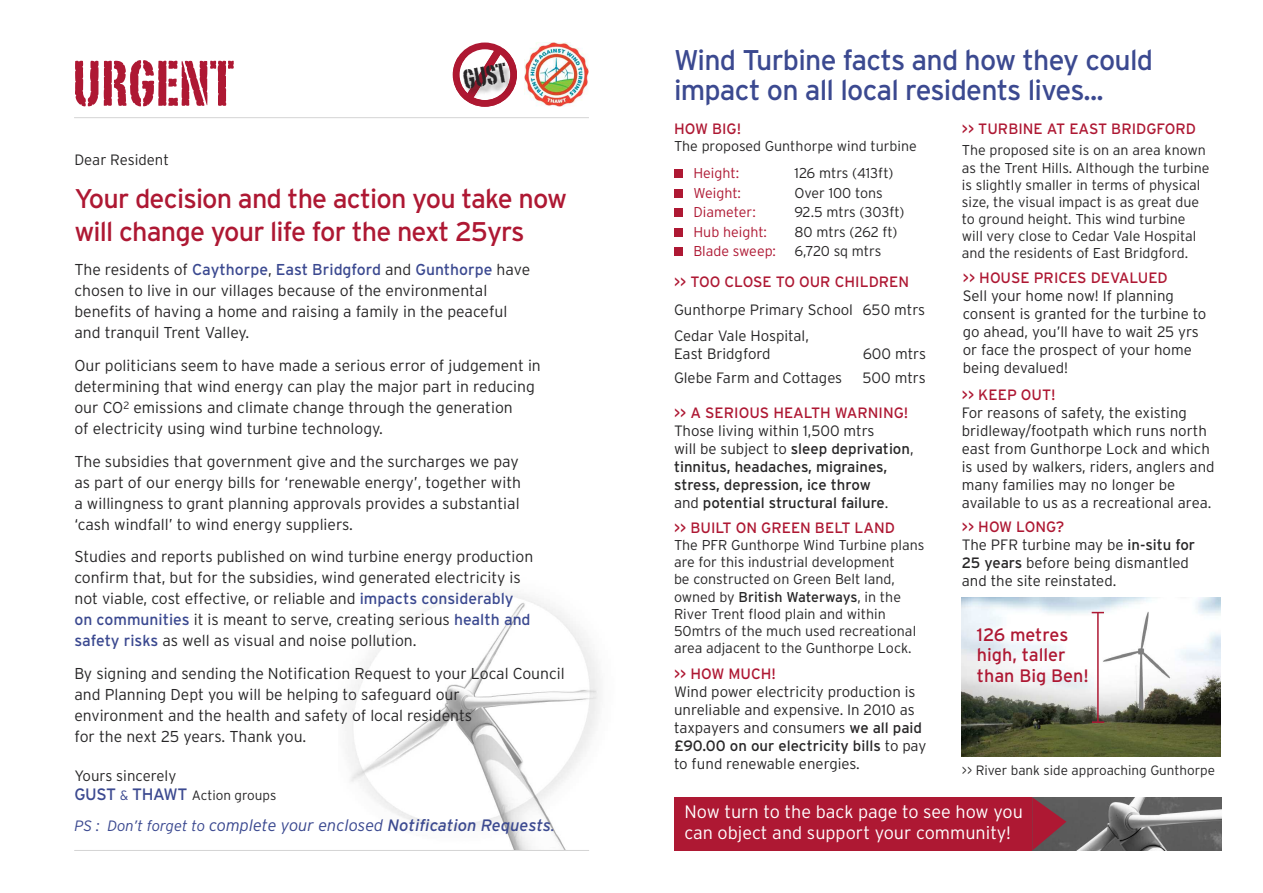
<style>
.page{position:relative;width:1263px;height:893px;background:#fff}
.page>*{position:absolute;margin:0;border:0;box-sizing:border-box;transform-origin:0 0}
.t1{font:63px "Portago ITCTT";color:#ae1833}
.t2{font:28.5px "Interstate";letter-spacing:-.025em;color:#3b4990}
.t3{font:27px/32.4px "Interstate";letter-spacing:-.03em;color:#ae1833}
.t4{font:26.4px "Portago ITCTT";color:#272627}
.t5{font:300 18px/21.6px "Interstate";color:#fff}
.t6{font:18px/20.5px "Interstate";color:#ae1833}
.t7{font:italic 300 16.5px "Interstate";color:#3b4990}
.t8{font:300 15.75px/21px "Interstate";color:#272627}
.t9{font:300 15px/18px "Interstate";color:#272627}
.t10{font:15px/18px "Interstate";color:#272627}
.t11{font:15px "Interstate";color:#ae1833}
.t12{font:300 14.25px/17.1px "Interstate";color:#272627}
.t13{font:300 14.25px "Interstate";color:#ae1833}
.t14{font:300 13.5px "Interstate";color:#272627}
.s1{font-weight:400;color:#3b4990}
.s2{font-weight:400;font-size:16.5px;color:#3b4990}
.s3{color:#3b4990}
.s4{font-size:15px}
.s5{font-weight:400}
.s6{font-weight:400;color:#ae1833}
.s7{font-weight:300}
</style>
<div class="page">
<img style="left:345px;top:592px;width:255px;height:258px">
<div style="left:674px;top:170px;width:8px;height:8px;background:#ae1833"></div>
<div style="left:674px;top:189px;width:8px;height:9px;background:#ae1833"></div>
<div style="left:674px;top:228px;width:8px;height:9px;background:#ae1833"></div>
<div style="left:674px;top:248px;width:8px;height:8px;background:#ae1833"></div>
<div style="left:674px;top:209px;width:8px;height:8px;background:#ae1833"></div>
<svg style="left:465px;top:43px;width:39px;height:6px"></svg>
<img style="left:453px;top:49px;width:64px;height:58px">
<img style="left:466px;top:49px;width:37px;height:51px">
<img style="left:525px;top:43px;width:64px;height:64px">
<hr style="left:74px;top:117px;width:515px;height:1px;background:#d4d4d4">
<hr style="left:74px;top:850px;width:515px;height:1px;background:#d4d4d4">
<div style="left:674px;top:797px;width:547px;height:53px;background:#ae1833"></div>
<img style="left:1066px;top:797px;width:155px;height:53px">
<img style="left:962px;top:598px;width:258px;height:158px">
<svg style="left:1032px;top:797px;width:34px;height:53px"></svg>
<hr style="left:1097px;top:612px;width:2px;height:110px;background:#ae1833">
<svg style="left:1092px;top:721px;width:12px;height:2px"></svg>
<h1 class="t1" style="left:73px;top:44px;width:162px">URGENT</h1>
<h3 class="t4" style="left:461px;top:63px;width:45px;rotate:-10deg">GUST</h3>
<p class="t9" style="left:74px;top:150px;width:96px">Dear Resident</p>
<h3 class="t3" style="left:74px;top:183px;width:494px">Your decision and the action you take now will change your life for the next 25yrs</h3>
<p class="t8" style="left:74px;top:259px;width:457px">The residents of <span class="s1">Caythorpe</span>, <span class="s1">East Bridgford</span> and <span class="s1">Gunthorpe</span> have chosen to live in our villages because of the environmental benefits of having a home and raising a family in the peaceful and tranquil Trent Valley.</p>
<p class="t8" style="left:74px;top:355px;width:468px">Our politicians seem to have made a serious error of judgement in determining that wind energy can play the major part in reducing our CO<sup>2</sup> emissions and climate change through the generation<br>of electricity using wind turbine technology.</p>
<p class="t8" style="left:74px;top:451px;width:448px">The subsidies that government give and the surcharges we pay as part of our energy bills for ‘renewable energy’, together with a willingness to grant planning approvals provides a substantial ‘cash windfall’ to wind energy suppliers.</p>
<p class="t8" style="left:74px;top:546px;width:460px">Studies and reports published on wind turbine energy production confirm that, but for the subsidies, wind generated electricity is not viable, cost effective, or reliable and <span class="s1">impacts considerably on communities</span> it is meant to serve, creating serious <span class="s1">health and safety risks</span> as well as visual and noise pollution.</p>
<p class="t8" style="left:74px;top:663px;width:492px">By signing and sending the Notification Request to your Local Council and Planning Dept you will be helping to safeguard our<br>environment and the health and safety of local residents<br>for the next 25 years. Thank you.</p>
<p class="t9" style="left:74px;top:767px;width:103px">Yours sincerely</p>
<p class="t14" style="left:74px;top:788px;width:203px"><span class="s2">GUST</span> <span class="s3">&amp;</span> <span class="s2">THAWT</span> Action groups</p>
<p class="t7" style="left:74px;top:816px;width:482px"><span class="s4">PS : Don’t forget to</span> complete your enclosed <span class="s5">Notification Requests</span>.</p>
<h2 class="t2" style="left:674px;top:43px;width:481px">Wind Turbine facts and how they could</h2>
<h2 class="t2" style="left:674px;top:73px;width:431px">impact on all local residents lives...</h2>
<p class="t11" style="left:674px;top:120px;width:69px">HOW BIG!</p>
<p class="t12" style="left:674px;top:138px;width:244px">The proposed Gunthorpe wind turbine</p>
<p class="t13" style="left:693px;top:165px;width:47px">Height:</p>
<p class="t12" style="left:795px;top:165px;width:100px">126 mtrs (413ft)</p>
<p class="t13" style="left:693px;top:184px;width:49px">Weight:</p>
<p class="t12" style="left:794px;top:184px;width:90px">Over 100 tons</p>
<p class="t13" style="left:693px;top:204px;width:64px">Diameter:</p>
<p class="t12" style="left:794px;top:204px;width:112px">92.5 mtrs (303ft)</p>
<p class="t13" style="left:693px;top:223px;width:75px">Hub height:</p>
<p class="t12" style="left:794px;top:223px;width:104px">80 mtrs (262 ft)</p>
<p class="t13" style="left:693px;top:243px;width:84px">Blade sweep:</p>
<p class="t12" style="left:794px;top:243px;width:88px">6,720 sq mtrs</p>
<p class="t11" style="left:674px;top:273px;width:237px">&gt;&gt; TOO CLOSE TO OUR CHILDREN</p>
<p class="t9" style="left:674px;top:297px;width:253px;line-height:25.5px">Gunthorpe Primary School 650 mtrs<br>Cedar Vale Hospital,</p>
<p class="t9" style="left:674px;top:345px;width:98px">East Bridgford</p>
<p class="t9" style="left:863px;top:345px;width:65px">600 mtrs</p>
<p class="t9" style="left:674px;top:369px;width:170px">Glebe Farm and Cottages</p>
<p class="t9" style="left:862px;top:369px;width:65px">500 mtrs</p>
<p class="t11" style="left:962px;top:120px;width:236px">&gt;&gt; TURBINE AT EAST BRIDGFORD</p>
<p class="t12" style="left:962px;top:142px;width:249px">The proposed site is on an area known as the Trent Hills. Although the turbine is slightly smaller in terms of physical size, the visual impact is as great due to ground height. This wind turbine will very close to Cedar Vale Hospital and the residents of East Bridgford.</p>
<p class="t11" style="left:963px;top:269px;width:206px">&gt;&gt; HOUSE PRICES DEVALUED</p>
<p class="t9" style="left:963px;top:286px;width:245px">Sell your home now! If planning consent is granted for the turbine to go ahead, you’ll have to wait 25 yrs or face the prospect of your home being devalued!</p>
<p class="t11" style="left:962px;top:386px;width:95px">&gt;&gt; KEEP OUT!</p>
<p class="t9" style="left:962px;top:403px;width:254px">For reasons of safety, the existing bridleway/footpath which runs north east from Gunthorpe Lock and which is used by walkers, riders, anglers and many families may no longer be available to us as a recreational area.</p>
<p class="t9" style="left:962px;top:517px;width:235px"><span class="s6">&gt;&gt; HOW LONG?<br></span>The PFR turbine may be <span class="s5">in-situ for<br>25 years</span> before being dismantled and the site reinstated.</p>
<p class="t11" style="left:674px;top:404px;width:236px">&gt;&gt; A SERIOUS HEALTH WARNING!</p>
<p class="t10" style="left:674px;top:422px;width:241px"><span class="s7">Those living within 1,500 mtrs<br>will be subject to</span> sleep deprivation<span class="s7">, </span>tinnitus, headaches, migraines, stress, depression, ice throw<br><span class="s7">and</span> potential structural failure<span class="s7">.</span></p>
<p class="t11" style="left:674px;top:519px;width:222px">&gt;&gt; BUILT ON GREEN BELT LAND</p>
<p class="t12" style="left:674px;top:537px;width:252px">The PFR Gunthorpe Wind Turbine plans are for this industrial development<br>be constructed on Green Belt land, owned by <span class="s5">British Waterways</span>, in the River Trent flood plain and within 50mtrs of the much used recreational area adjacent to the Gunthorpe Lock.</p>
<p class="t6" style="left:977px;top:624px;width:113px">126 metres high, taller than Big Ben!</p>
<p class="t11" style="left:674px;top:665px;width:104px">&gt;&gt; HOW MUCH!</p>
<p class="t9" style="left:674px;top:683px;width:254px">Wind power electricity production is unreliable and expensive. In 2010 as taxpayers and consumers <span class="s5">we all paid £90.00 on our electricity bills</span> to pay to fund renewable energies.</p>
<p class="t5" style="left:684px;top:801px;width:340px">Now turn to the back page to see how you can object and support your community!</p>
<p class="t14" style="left:962px;top:762px;width:255px">&gt;&gt; River bank side approaching Gunthorpe</p>
</div>
